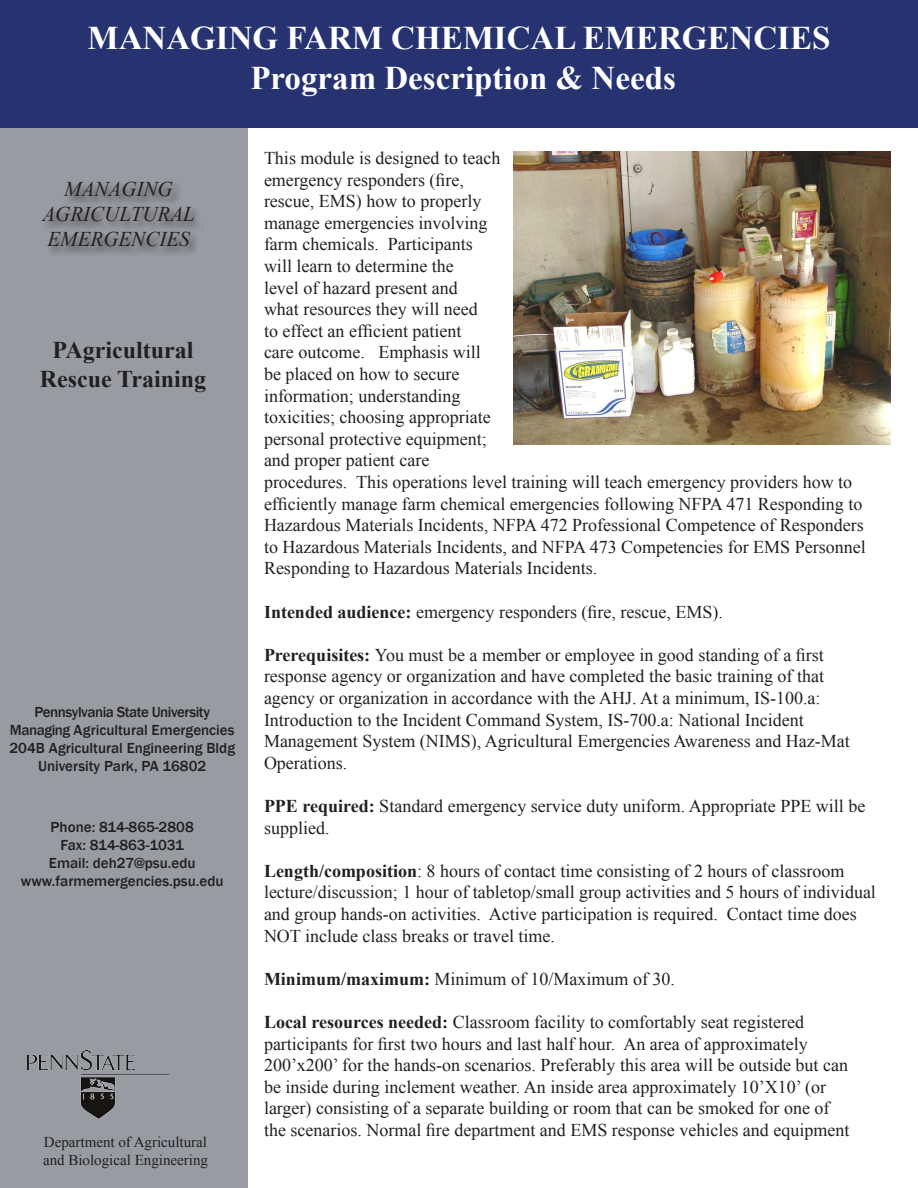
<style>
.page{position:relative;width:918px;height:1188px;background:#fff}
.page>*{position:absolute;margin:0;border:0;box-sizing:border-box;transform-origin:0 0}
.t1{font:700 33px "Times New Roman";color:#fff}
.t2{font:700 24px "Times New Roman";color:#231f20}
.t3{font:italic 21px "Times New Roman";color:#231f20}
.t4{font:18px/21.6px "Times New Roman";color:#231f20}
.t5{font:500 15px "Franklin Gothic";color:#231f20}
.t6{font:15px/18px "Times New Roman";color:#231f20}
.t7{font:500 15px "Franklin Gothic";letter-spacing:-.03em;color:#231f20}
.s1{font-weight:700}
</style>
<div class="page">
<div style="left:0;top:127px;width:248px;height:1061px;background:#989ba2"></div>
<div style="left:0;top:0;width:918px;height:128px;background:#273370"></div>
<div style="left:39px;top:180px;width:165px;height:78px;background:#231f20;opacity:.75"></div>
<img style="left:27px;top:1051px;width:143px;height:67px">
<img style="left:513px;top:151px;width:378px;height:294px">
<p class="t1" style="left:88px;top:15px;width:744px">MANAGING FARM CHEMICAL EMERGENCIES</p>
<p class="t1" style="left:250px;top:55px;width:427px">Program Description &amp; Needs</p>
<p class="t3" style="left:64px;top:175px;width:110px">MANAGING</p>
<p class="t3" style="left:42px;top:200px;width:154px">AGRICULTURAL</p>
<p class="t3" style="left:47px;top:225px;width:144px">EMERGENCIES</p>
<p class="t2" style="left:53px;top:334px;width:142px">PAgricultural</p>
<p class="t2" style="left:40px;top:362px;width:168px">Rescue Training</p>
<p class="t7" style="left:34px;top:703px;width:177px">Pennsylvania State University</p>
<p class="t5" style="left:10px;top:721px;width:226px">Managing Agricultural Emergencies</p>
<p class="t5" style="left:9px;top:739px;width:227px">204B Agricultural Engineering Bldg</p>
<p class="t5" style="left:38px;top:757px;width:170px">University Park, PA 16802</p>
<p class="t5" style="left:51px;top:818px;width:145px">Phone: 814-865-2808</p>
<p class="t5" style="left:60px;top:836px;width:125px">Fax: 814-863-1031</p>
<p class="t5" style="left:49px;top:854px;width:148px">Email: deh27@psu.edu</p>
<p class="t5" style="left:21px;top:872px;width:204px">www.farmemergencies.psu.edu</p>
<p class="t6" style="left:43px;top:1133px;width:166px">Department of Agricultural and Biological Engineering</p>
<p class="t4" style="left:264px;top:147px;width:603px">This module is designed to teach<br>emergency responders (fire,<br>rescue, EMS) how to properly<br>manage emergencies involving<br>farm chemicals. Participants<br>will learn to determine the<br>level of hazard present and<br>what resources they will need<br>to effect an efficient patient<br>care outcome. Emphasis will<br>be placed on how to secure<br>information; understanding<br>toxicities; choosing appropriate<br>personal protective equipment;<br>and proper patient care<br>procedures. This operations level training will teach emergency providers how to efficiently manage farm chemical emergencies following NFPA 471 Responding to Hazardous Materials Incidents, NFPA 472 Professional Competence of Responders to Hazardous Materials Incidents, and NFPA 473 Competencies for EMS Personnel Responding to Hazardous Materials Incidents.</p>
<p class="t4" style="left:264px;top:600px;width:461px"><span class="s1">Intended audience:</span> emergency responders (fire, rescue, EMS).</p>
<p class="t4" style="left:264px;top:644px;width:587px"><span class="s1">Prerequisites:</span> You must be a member or employee in good standing of a first response agency or organization and have completed the basic training of that agency or organization in accordance with the AHJ. At a minimum, IS-100.a:<br>Introduction to the Incident Command System, IS-700.a: National Incident Management System (NIMS), Agricultural Emergencies Awareness and Haz-Mat Operations.</p>
<p class="t4" style="left:264px;top:795px;width:603px"><span class="s1">PPE required:</span> Standard emergency service duty uniform. Appropriate PPE will be supplied.</p>
<p class="t4" style="left:264px;top:860px;width:613px"><span class="s1">Length/composition</span>: 8 hours of contact time consisting of 2 hours of classroom lecture/discussion; 1 hour of tabletop/small group activities and 5 hours of individual and group hands-on activities. Active participation is required. Contact time does NOT include class breaks or travel time.</p>
<p class="t4" style="left:264px;top:968px;width:413px"><span class="s1">Minimum/maximum:</span> Minimum of 10/Maximum of 30.</p>
<p class="t4" style="left:264px;top:1011px;width:587px"><span class="s1">Local resources needed:</span> Classroom facility to comfortably seat registered participants for first two hours and last half hour. An area of approximately 200’x200’ for the hands-on scenarios. Preferably this area will be outside but can be inside during inclement weather. An inside area approximately 10’X10’ (or larger) consisting of a separate building or room that can be smoked for one of the scenarios. Normal fire department and EMS response vehicles and equipment</p>
</div>
